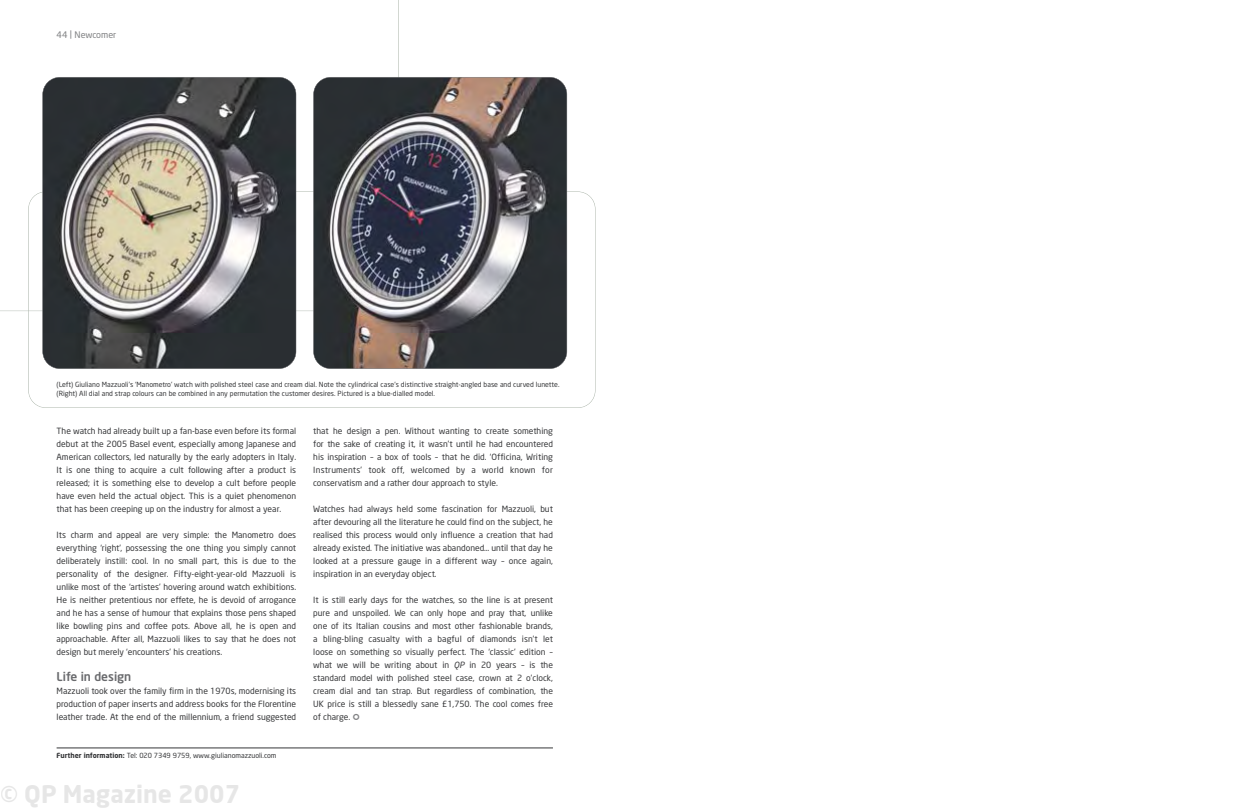
<style>
.page{position:relative;width:1248px;height:808px;background:#fff}
.page>*{position:absolute;margin:0;border:0;box-sizing:border-box;transform-origin:0 0}
.t1{font:700 24px "Neo Sans";color:rgb(0 0 0/.1)}
.t2{font:500 12px "Neo Sans";color:#696a6d}
.t3{font:9px "Neo Sans";color:#818284}
.t4{font:8.5px/13px "Neo Sans";color:#363739;text-align:justify}
.t5{font:7px/8.4px "Neo Sans";color:#363739}
.s1{font-style:italic}
.s2{font-weight:700}
</style>
<div class="page">
<hr style="left:57px;top:748px;width:496px;height:1px;background:#363739">
<img style="left:43px;top:77px;width:253px;height:292px;border-radius:17px">
<div style="left:42px;top:77px;width:254px;height:292px;border:1px solid #696a6d;border-radius:18px"></div>
<img style="left:313px;top:77px;width:254px;height:292px;border-radius:17px">
<div style="left:313px;top:77px;width:254px;height:292px;border:1px solid #696a6d;border-radius:18px"></div>
<p class="t3" style="left:57px;top:31px;width:61px">44 | Newcomer</p>
<p class="t5" style="left:57px;top:381px;width:504px">(Left) Giuliano Mazzuoli’s ‘Manometro’ watch with polished steel case and cream dial. Note the cylindrical case’s distinctive straight-angled base and curved lunette. (Right) All dial and strap colours can be combined in any permutation the customer desires. Pictured is a blue-dialled model.</p>
<p class="t4" style="left:57px;top:425px;width:241px">The watch had already built up a fan-base even before its formal debut at the 2005 Basel event, especially among Japanese and American collectors, led naturally by the early adopters in Italy.<br>It is one thing to acquire a cult following after a product is released; it is something else to develop a cult before people have even held the actual object. This is a quiet phenomenon that has been creeping up on the industry for almost a year.</p>
<p class="t4" style="left:57px;top:529px;width:241px">Its charm and appeal are very simple: the Manometro does everything ‘right’, possessing the one thing you simply cannot deliberately instill: cool. In no small part, this is due to the personality of the designer. Fifty-eight-year-old Mazzuoli is unlike most of the ‘artistes’ hovering around watch exhibitions.<br>He is neither pretentious nor effete, he is devoid of arrogance and he has a sense of humour that explains those pens shaped like bowling pins and coffee pots. Above all, he is open and approachable. After all, Mazzuoli likes to say that he does not design but merely ‘encounters’ his creations.</p>
<h2 class="t2" style="left:57px;top:672px;width:76px">Life in design</h2>
<p class="t4" style="left:57px;top:685px;width:241px">Mazzuoli took over the family firm in the 1970s, modernising its production of paper inserts and address books for the Florentine leather trade. At the end of the millennium, a friend suggested</p>
<p class="t4" style="left:313px;top:425px;width:241px">that he design a pen. Without wanting to create something for the sake of creating it, it wasn’t until he had encountered his inspiration – a box of tools – that he did. ‘Officina, Writing Instruments’ took off, welcomed by a world known for conservatism and a rather dour approach to style.</p>
<p class="t4" style="left:313px;top:503px;width:241px">Watches had always held some fascination for Mazzuoli, but after devouring all the literature he could find on the subject, he realised this process would only influence a creation that had already existed. The initiative was abandoned… until that day he looked at a pressure gauge in a different way – once again, inspiration in an everyday object.</p>
<p class="t4" style="left:313px;top:594px;width:241px">It is still early days for the watches, so the line is at present pure and unspoiled. We can only hope and pray that, unlike one of its Italian cousins and most other fashionable brands, a bling-bling casualty with a bagful of diamonds isn’t let loose on something so visually perfect. The ‘classic’ edition – what we will be writing about in <span class="s1">QP</span> in 20 years – is the standard model with polished steel case, crown at 2 o’clock, cream dial and tan strap. But regardless of combination, the UK price is still a blessedly sane £1,750. The cool comes free of charge.</p>
<p class="t5" style="left:57px;top:751px;width:221px"><span class="s2">Further information:</span> Tel: 020 7349 9759, www.giulianomazzuoli.com</p>
<h1 class="t1" style="left:0;top:778px;width:242px">© QP Magazine 2007</h1>
</div>
